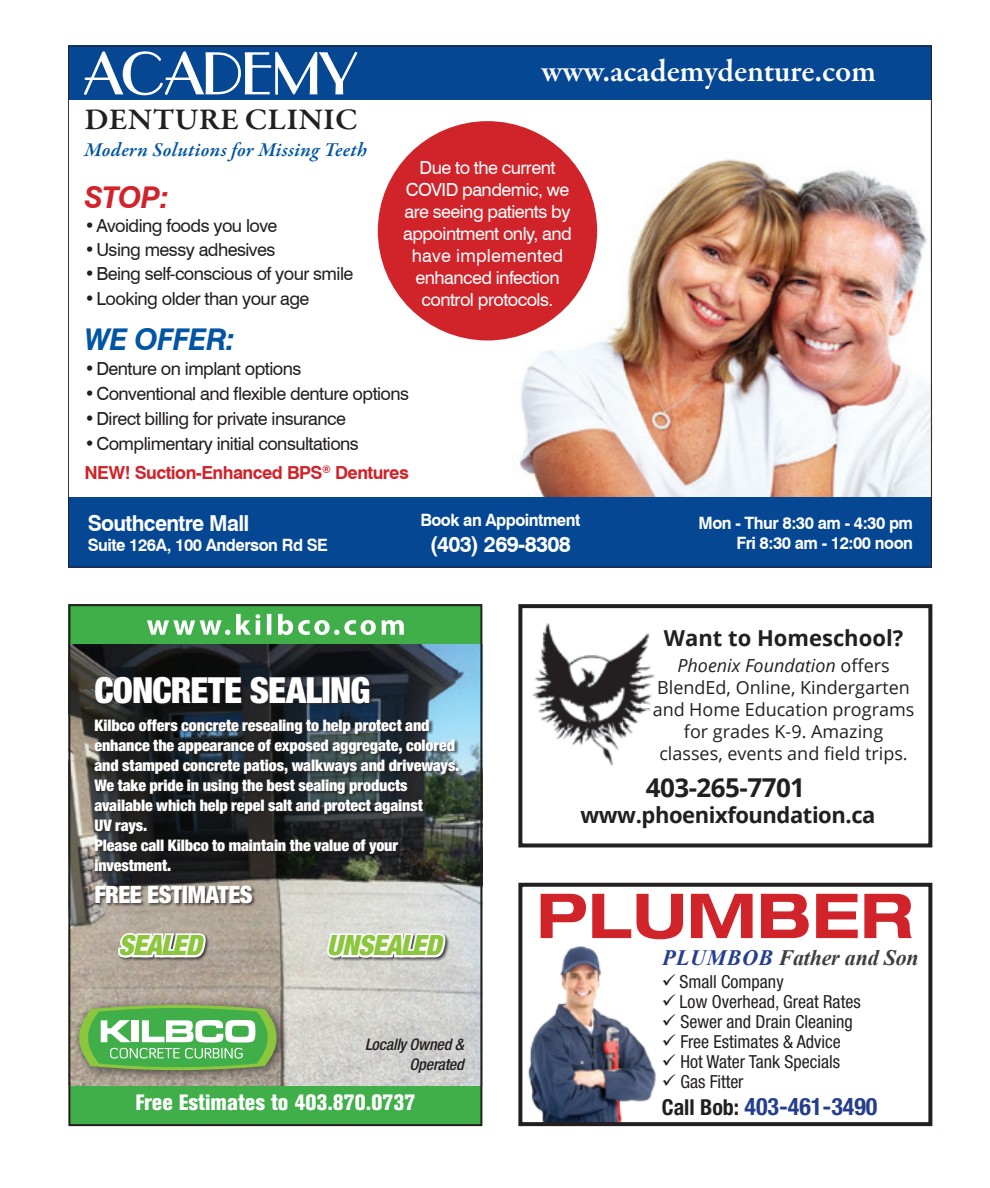
<style>
.page{position:relative;width:990px;height:1188px;background:#fff}
.page>*{position:absolute;margin:0;border:0;box-sizing:border-box;transform-origin:0 0}
.t1{font:700 expanded 62px "Helvetica Neue LT Std";color:#d1232a}
.t2{font:55.8px "Parisian BT";color:#fff;scale:1.05 1}
.t3{font:900 condensed 36px "Helvetica Neue LT Std";letter-spacing:-.025em;color:#fff}
.t4{font:600 32px "Garamond Premr Pro";letter-spacing:-.005em;color:#fff}
.t5{font:600 30.4px "Garamond Premr Pro";letter-spacing:.005em;color:#231f20;scale:1.05 1}
.t6{font:italic 700 30px "Swiss 721 BT";letter-spacing:-.03em;color:#0155a5}
.t7{font:italic 700 30px "Swiss 721 BT";color:#d1232a}
.t8{font:italic 900 condensed 28px "Helvetica Neue LT Std";letter-spacing:-.025em;color:#8bc63e}
.t9{font:700 26px "Open Sans";letter-spacing:-.02em;color:#231f20}
.t10{font:700 condensed 24px "Helvetica Neue LT Std";color:#253f8e}
.t11{font:900 condensed 24px "Helvetica Neue LT Std";letter-spacing:-.02em;color:#fff}
.t12{font:700 22px "Swiss 721 BT";letter-spacing:-.03em;color:#fff}
.t13{font:22px "Akzidenz Grotesk BQ X Bd Cnd Alt";color:#fff}
.t14{font:700 22px "Open Sans";letter-spacing:-.02em;color:#231f20}
.t15{font:italic 700 22px "Times New Roman";letter-spacing:-.01em;color:#3e3e3f}
.t16{font:700 22px "Open Sans";color:#231f20}
.t17{font:italic 600 20px "Garamond Premr Pro";letter-spacing:.015em;color:#0155a5}
.t18{font:18px/29px "Swiss 721 BT";letter-spacing:-.03em;color:#231f20}
.t19{font:18px/22px "Open Sans";color:#231f20;text-align:center}
.t20{font:18px/22px "Swiss 721 BT";letter-spacing:-.03em;color:#fff;text-align:center}
.t21{font:condensed 18px "Helvetica Neue LT Std";color:#231f20}
.t22{font:700 17px/20.4px "Swiss 721 BT";letter-spacing:-.03em;color:#fff;text-align:right}
.t23{font:900 condensed 16px/20px "Helvetica Neue LT Std";letter-spacing:-.005em;color:#fff}
.t24{font:italic 500 condensed 16px/20px "Helvetica Neue LT Std";letter-spacing:-.01em;color:#231f20;text-align:right}
.s1{font-weight:700;color:#d1232a}
.s2{font-style:italic}
.s3{color:#253f8e}
.s4{font-size:22px;color:#231f20}
</style>
<div class="page">
<img style="left:511px;top:128px;width:419px;height:369px">
<div style="left:68px;top:46px;width:864px;height:54px;background:#054793"></div>
<svg style="left:84px;top:51px;width:274px;height:45px"></svg>
<div style="left:68px;top:497px;width:864px;height:71px;background:#054793"></div>
<div style="left:378px;top:121px;width:219px;height:219px;background:#d1232a;border-radius:50%"></div>
<div style="left:68px;top:604px;width:414px;height:41px;background:#40ae49"></div>
<div style="left:70px;top:1085px;width:412px;height:41px;background:#40ae49"></div>
<img style="left:71px;top:645px;width:408px;height:440px">
<svg style="left:147px;top:614px;width:257px;height:21px"></svg>
<div style="left:68px;top:604px;width:414px;height:522px;border:2px solid #231f20"></div>
<div style="left:70px;top:996px;width:218px;height:87px;background:#231f20;opacity:.75"></div>
<svg style="left:75px;top:1004px;width:206px;height:68px;background:#7ab970"></svg>
<div style="left:94px;top:676px;width:369px;height:231px;background:#231f20;opacity:.75"></div>
<div style="left:118px;top:933px;width:92px;height:29px;background:#ada295"></div>
<svg style="left:117px;top:918px;width:92px;height:43px;background:#ccc7c0"></svg>
<svg style="left:325px;top:824px;width:124px;height:260px;background:#b0b1ac"></svg>
<img style="left:528px;top:946px;width:128px;height:175px">
<div style="left:518px;top:883px;width:414px;height:243px;border:4px solid #231f20"></div>
<img style="left:532px;top:623px;width:123px;height:143px">
<div style="left:518px;top:604px;width:414px;height:243px;border:4px solid #231f20"></div>
<p class="t2" style="left:85px;top:39px;width:261px">ACADEMY</p>
<p class="t5" style="left:85px;top:101px;width:262px">DENTURE CLINIC</p>
<p class="t17" style="left:84px;top:137px;width:284px">Modern Solutions for Missing Teeth</p>
<p class="t7" style="left:84px;top:176px;width:86px">STOP:</p>
<p class="t18" style="left:84px;top:210px;width:195px">• Avoiding foods you love</p>
<p class="t18" style="left:84px;top:235px;width:192px">• Using messy adhesives</p>
<p class="t18" style="left:84px;top:259px;width:270px">• Being self-conscious of your smile</p>
<p class="t18" style="left:84px;top:283px;width:226px">• Looking older than your age</p>
<p class="t4" style="left:541px;top:51px;width:336px">www.academydenture.com</p>
<p class="t20" style="left:403px;top:156px;width:170px">Due to the current<br>COVID pandemic, we are seeing patients by appointment only, and have implemented enhanced infection control protocols.</p>
<p class="t6" style="left:84px;top:318px;width:152px">WE OFFER:</p>
<p class="t18" style="left:84px;top:353px;width:219px">• Denture on implant options</p>
<p class="t18" style="left:84px;top:378px;width:326px">• Conventional and flexible denture options</p>
<p class="t18" style="left:84px;top:403px;width:263px">• Direct billing for private insurance</p>
<p class="t18" style="left:84px;top:428px;width:326px">• Complimentary initial consultations<br><span class="s1">NEW! Suction-Enhanced BPS</span><sup>®</sup> <span class="s1">Dentures</span></p>
<p class="t12" style="left:88px;top:508px;width:163px">Southcentre Mall</p>
<p class="t22" style="left:88px;top:534px;width:242px">Suite 126A, 100 Anderson Rd SE</p>
<p class="t22" style="left:420px;top:509px;width:161px">Book an Appointment</p>
<p class="t12" style="left:430px;top:529px;width:143px">(403) 269-8308</p>
<p class="t22" style="left:699px;top:512px;width:216px">Mon - Thur 8:30 am - 4:30 pm<br>Fri 8:30 am - 12:00 noon</p>
<p class="t3" style="left:94px;top:668px;width:278px">CONCRETE SEALING</p>
<p class="t23" style="left:94px;top:715px;width:367px">Kilbco offers concrete resealing to help protect and enhance the appearance of exposed aggregate, colored and stamped concrete patios, walkways and driveways.<br>We take pride in using the best sealing products available which help repel salt and protect against<br>UV rays.<br>Please call Kilbco to maintain the value of your investment.</p>
<p class="t11" style="left:94px;top:879px;width:160px">FREE ESTIMATES</p>
<p class="t8" style="left:118px;top:928px;width:85px">SEALED</p>
<p class="t8" style="left:327px;top:928px;width:116px">UNSEALED</p>
<p class="t24" style="left:365px;top:1034px;width:100px">Locally Owned &amp;<br>Operated</p>
<p class="t13" style="left:135px;top:1089px;width:282px">Free Estimates to 403.870.0737</p>
<p class="t16" style="left:664px;top:622px;width:241px">Want to Homeschool?</p>
<p class="t19" style="left:653px;top:654px;width:263px"><span class="s2">Phoenix Foundation</span> offers<br>BlendEd, Online, Kindergarten and Home Education programs for grades K-9. Amazing classes, events and field trips.</p>
<p class="t9" style="left:646px;top:770px;width:161px">403-265-7701</p>
<p class="t14" style="left:581px;top:800px;width:296px">www.phoenixfoundation.ca</p>
<p class="t1" style="left:536px;top:877px;width:378px">PLUMber</p>
<p class="t15" style="left:662px;top:942px;width:258px"><span class="s3">Plumbob</span> Father and Son</p>
<p class="t21" style="left:662px;top:971px;width:123px">✓ Small Company</p>
<p class="t21" style="left:662px;top:991px;width:200px">✓ Low Overhead, Great Rates</p>
<p class="t21" style="left:662px;top:1011px;width:193px">✓ Sewer and Drain Cleaning</p>
<p class="t21" style="left:662px;top:1031px;width:180px">✓ Free Estimates &amp; Advice</p>
<p class="t21" style="left:662px;top:1051px;width:180px">✓ Hot Water Tank Specials</p>
<p class="t21" style="left:662px;top:1071px;width:83px">✓ Gas Fitter</p>
<p class="t10" style="left:662px;top:1092px;width:217px"><span class="s4">Call Bob:</span> 403-461-3490</p>
</div>
